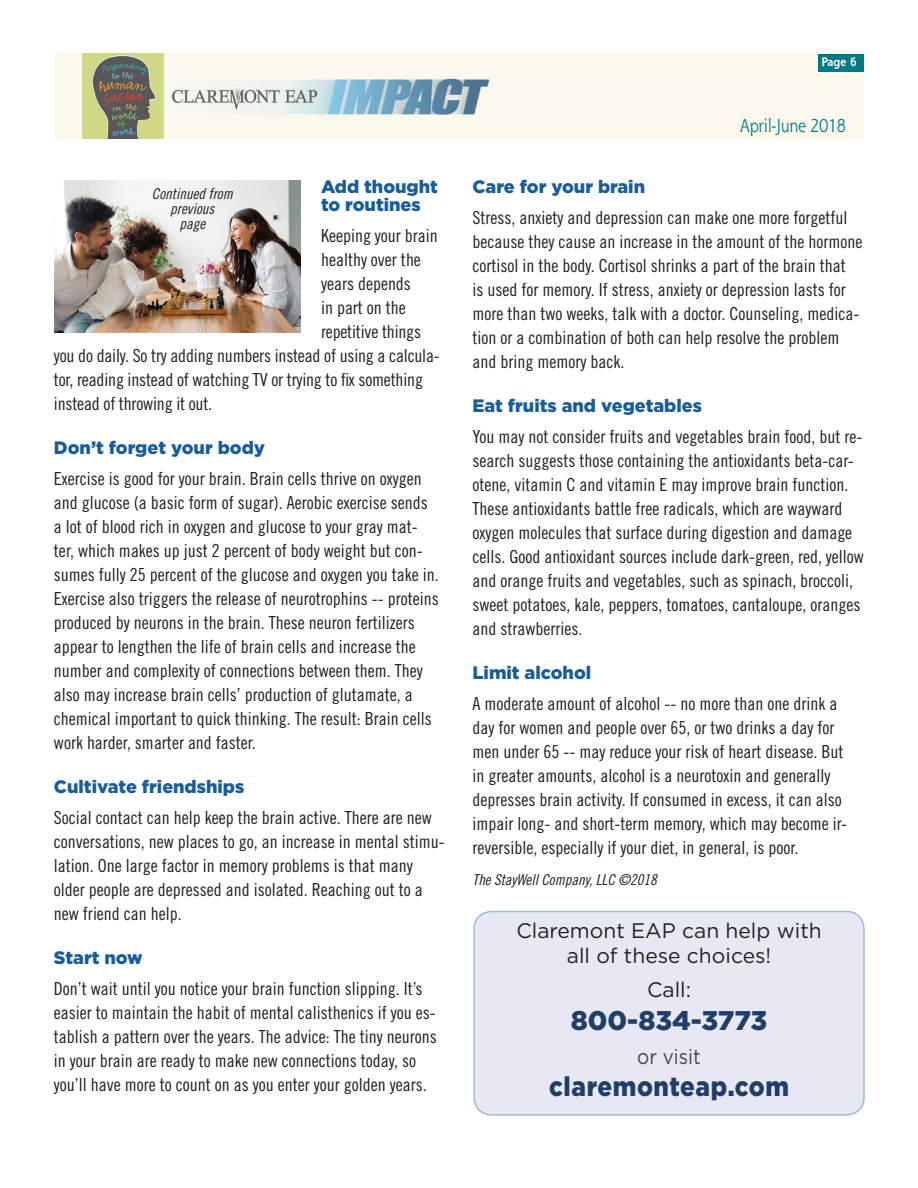
<style>
.page{position:relative;width:918px;height:1188px;background:#fff}
.page>*{position:absolute;margin:0;border:0;box-sizing:border-box;transform-origin:0 0}
.t1{font:900 27px "Gotham";letter-spacing:.02em;color:#213d69;scale:.9 1}
.t2{font:900 27px "Gotham";color:#213d69}
.t3{font:21px/25.2px "Gotham";color:#231f20;text-align:center}
.t4{font:21px "Gotham";color:#454647;scale:.9 1}
.t5{font:18px/24px "Trade Gothic Cond Eighteen";color:#231f20}
.t6{font:900 18px/18px "Gotham";color:#175d9e}
.t7{font:18px "Shannon Std";letter-spacing:-.025em;color:#007b85;scale:.9 1}
.t8{font:15px/15px "Trade Gothic Cond Eighteen Obl";color:#231f20;text-align:center}
.t9{font:700 12px "Shannon";color:#fff;scale:.9 1}
</style>
<div class="page">
<img style="left:54px;top:54px;width:810px;height:85px">
<div style="left:819px;top:54px;width:45px;height:18px;background:#007b85"></div>
<img style="left:54px;top:180px;width:247px;height:152px">
<div style="left:474px;top:912px;width:390px;height:203px;background:#e6e9f3;border-radius:18px"></div>
<div style="left:473px;top:911px;width:392px;height:205px;border:2px solid #175d9e;border-radius:18px"></div>
<p class="t6" style="left:321px;top:178px;width:118px">Add thought to routines</p>
<p class="t5" style="left:321px;top:224px;width:118px">Keeping your brain</p>
<p class="t5" style="left:321px;top:248px;width:101px">healthy over the</p>
<p class="t5" style="left:321px;top:272px;width:91px">years depends</p>
<p class="t5" style="left:321px;top:295px;width:86px">in part on the</p>
<p class="t5" style="left:321px;top:319px;width:102px">repetitive things</p>
<p class="t5" style="left:54px;top:343px;width:387px">you do daily. So try adding numbers instead of using a calcula-</p>
<p class="t5" style="left:54px;top:367px;width:371px">tor, reading instead of watching TV or trying to fix something</p>
<p class="t5" style="left:54px;top:391px;width:160px">instead of throwing it out.</p>
<p class="t6" style="left:54px;top:439px;width:213px">Don’t forget your body</p>
<p class="t5" style="left:54px;top:466px;width:386px">Exercise is good for your brain. Brain cells thrive on oxygen and glucose (a basic form of sugar). Aerobic exercise sends a lot of blood rich in oxygen and glucose to your gray mat&shy;ter, which makes up just 2 percent of body weight but con&shy;sumes fully 25 percent of the glucose and oxygen you take in.<br>Exercise also triggers the release of neurotrophins -- proteins produced by neurons in the brain. These neuron fertilizers appear to lengthen the life of brain cells and increase the number and complexity of connections between them. They also may increase brain cells’ production of glutamate, a chemical important to quick thinking. The result: Brain cells work harder, smarter and faster.</p>
<p class="t6" style="left:54px;top:778px;width:192px">Cultivate friendships</p>
<p class="t5" style="left:54px;top:805px;width:392px">Social contact can help keep the brain active. There are new conversations, new places to go, an increase in mental stimu&shy;lation. One large factor in memory problems is that many older people are depressed and isolated. Reaching out to a new friend can help.</p>
<p class="t6" style="left:54px;top:949px;width:90px">Start now</p>
<p class="t5" style="left:54px;top:976px;width:384px">Don’t wait until you notice your brain function slipping. It’s easier to maintain the habit of mental calisthenics if you es&shy;tablish a pattern over the years. The advice: The tiny neurons in your brain are ready to make new connections today, so you’ll have more to count on as you enter your golden years.</p>
<p class="t8" style="left:152px;top:186px;width:82px">Continued from previous<br>page</p>
<p class="t9" style="left:822px;top:55px;width:41px">Page 6</p>
<p class="t7" style="left:740px;top:114px;width:120px">April-June 2018</p>
<p class="t6" style="left:472px;top:178px;width:174px">Care for your brain</p>
<p class="t5" style="left:472px;top:205px;width:391px">Stress, anxiety and depression can make one more forgetful because they cause an increase in the amount of the hormone cortisol in the body. Cortisol shrinks a part of the brain that<br>is used for memory. If stress, anxiety or depression lasts for more than two weeks, talk with a doctor. Counseling, medica&shy;tion or a combination of both can help resolve the problem and bring memory back.</p>
<p class="t6" style="left:472px;top:397px;width:231px">Eat fruits and vegetables</p>
<p class="t5" style="left:472px;top:424px;width:393px">You may not consider fruits and vegetables brain food, but re&shy;search suggests those containing the antioxidants beta-car&shy;otene, vitamin C and vitamin E may improve brain function.<br>These antioxidants battle free radicals, which are wayward oxygen molecules that surface during digestion and damage cells. Good antioxidant sources include dark-green, red, yellow and orange fruits and vegetables, such as spinach, broccoli, sweet potatoes, kale, peppers, tomatoes, cantaloupe, oranges and strawberries.</p>
<p class="t6" style="left:472px;top:664px;width:120px">Limit alcohol</p>
<p class="t5" style="left:472px;top:691px;width:376px">A moderate amount of alcohol -- no more than one drink a day for women and people over 65, or two drinks a day for men under 65 -- may reduce your risk of heart disease. But in greater amounts, alcohol is a neurotoxin and generally depresses brain activity. If consumed in excess, it can also impair long- and short-term memory, which may become ir&shy;reversible, especially if your diet, in general, is poor.</p>
<p class="t8" style="left:472px;top:872px;width:186px">The StayWell Company, LLC ©2018</p>
<p class="t3" style="left:516px;top:918px;width:307px">Claremont EAP can help with all of these choices!</p>
<p class="t3" style="left:647px;top:977px;width:46px">Call:</p>
<h1 class="t2" style="left:571px;top:1002px;width:198px">800-834-3773</h1>
<p class="t4" style="left:637px;top:1043px;width:72px">or visit</p>
<h1 class="t1" style="left:549px;top:1068px;width:268px">claremonteap.com</h1>
</div>
